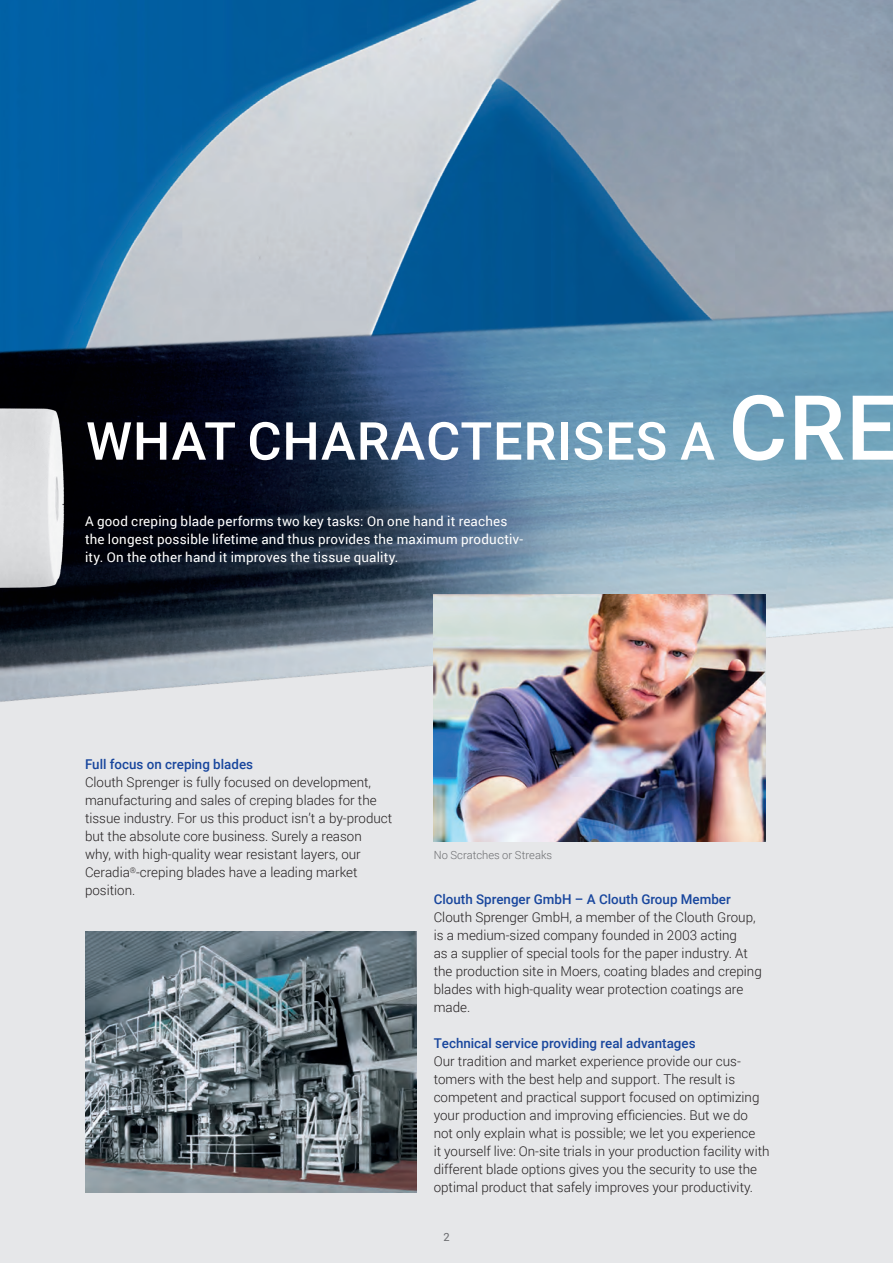
<style>
.page{position:relative;width:893px;height:1263px;background:#fff}
.page>*{position:absolute;margin:0;border:0;box-sizing:border-box;transform-origin:0 0}
.t1{font:500 52.5px "Roboto";letter-spacing:.015em;color:#fff}
.t2{font:300 13.5px/18px "Roboto";color:#231f20}
.t3{font:13.5px/18px "Roboto";letter-spacing:.01em;color:#fff}
.t4{font:500 13.5px "Roboto";color:#18469d}
.t5{font:300 11.25px "Roboto";color:#6c6d70}
.t6{font:11.25px "Roboto";color:#6c6d70}
.s1{font-size:90px}
</style>
<div class="page">
<div style="left:0;top:391px;width:893px;height:872px;background:#e6e7e9"></div>
<img style="left:0;top:0;width:893px;height:109px">
<img style="left:0;top:109px;width:893px;height:733px">
<img style="left:85px;top:931px;width:332px;height:261px">
<img style="left:0;top:370px;width:92px;height:264px">
<img style="left:434px;top:594px;width:331px;height:248px">
<h1 class="t1" style="left:86px;top:404px;width:813px">WHAT CHARACTERISES A <span class="s1">CRE</span></h1>
<p class="t3" style="left:85px;top:512px;width:440px">A good creping blade performs two key tasks: On one hand it reaches the longest possible lifetime and thus provides the maximum productiv&shy;ity. On the other hand it improves the tissue quality.</p>
<p class="t4" style="left:85px;top:755px;width:170px">Full focus on creping blades</p>
<p class="t2" style="left:85px;top:773px;width:309px">Clouth Sprenger is fully focused on development, manufacturing and sales of creping blades for the tissue industry. For us this product isn’t a by-product but the absolute core business. Surely a reason<br>why, with high-quality wear resistant layers, our Ceradia<sup>®</sup>-creping blades have a leading market position.</p>
<p class="t5" style="left:434px;top:847px;width:120px">No Scratches or Streaks</p>
<p class="t4" style="left:434px;top:890px;width:299px">Clouth Sprenger GmbH – A Clouth Group Member</p>
<p class="t2" style="left:434px;top:908px;width:330px">Clouth Sprenger GmbH, a member of the Clouth Group, is a medium-sized company founded in 2003 acting<br>as a supplier of special tools for the paper industry. At the production site in Moers, coating blades and creping blades with high-quality wear protection coatings are made.</p>
<p class="t4" style="left:434px;top:1034px;width:263px">Technical service providing real advantages</p>
<p class="t2" style="left:434px;top:1052px;width:337px">Our tradition and market experience provide our cus&shy;tomers with the best help and support. The result is competent and practical support focused on optimizing your production and improving efficiencies. But we do not only explain what is possible; we let you experience<br>it yourself live: On-site trials in your production facility with different blade options gives you the security to use the optimal product that safely improves your productivity.</p>
<p class="t6" style="left:443px;top:1229px;width:8px">2</p>
</div>
